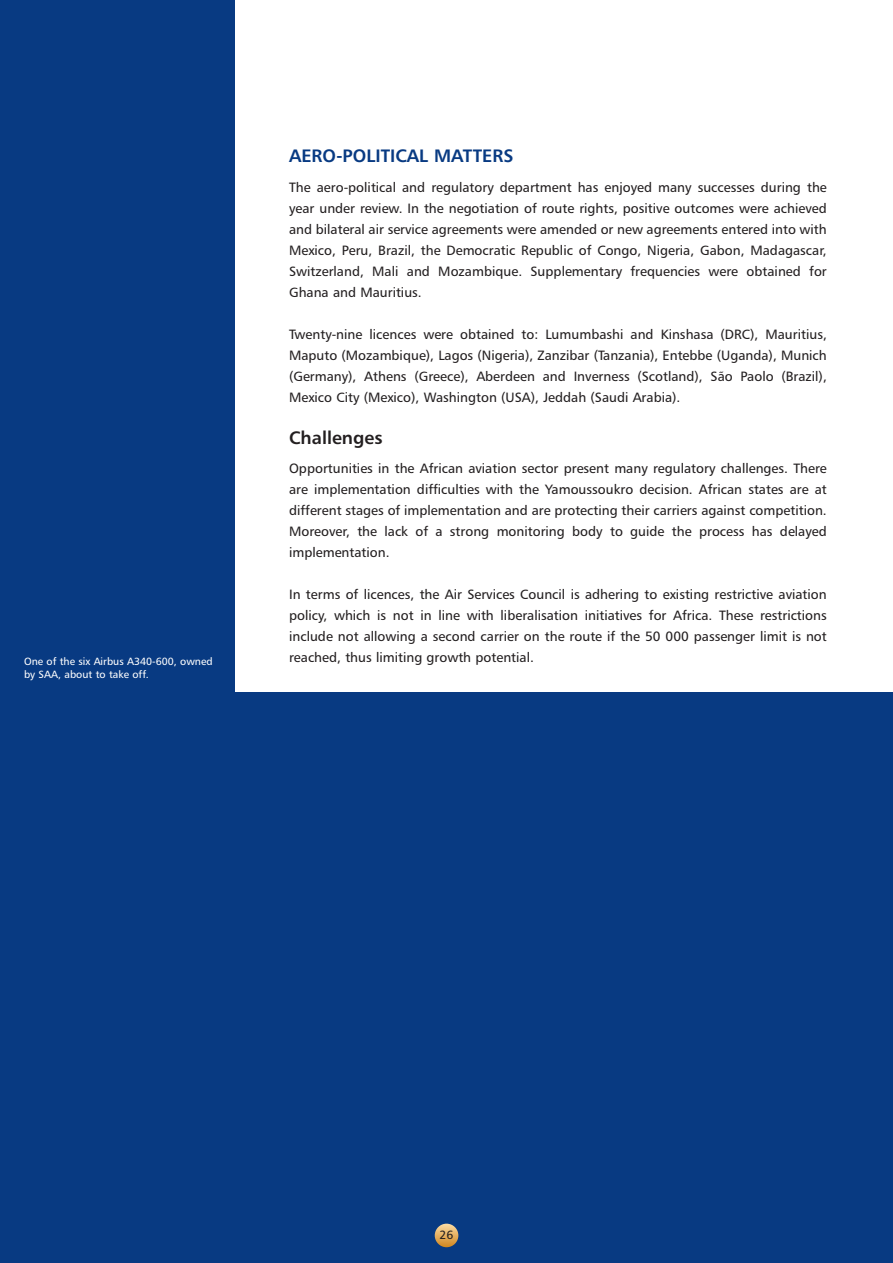
<style>
.page{position:relative;width:893px;height:1263px;background:#fff}
.page>*{position:absolute;margin:0;border:0;box-sizing:border-box;transform-origin:0 0}
.t1{font:18px "Humanist 777 BT Bold B";color:#083a82}
.t2{font:18px "Humanist 777 BT Bold B";color:#231f20}
.t3{font:13.5px/21px "Humanist 777 BT Roman B";color:#231f20;text-align:justify}
.t4{font:12px "Humanist 777 BT Roman B";color:#231f20}
.t5{font:10.5px/13.5px "Humanist 777 BT Roman B";color:#fff}
</style>
<div class="page">
<div style="left:0;top:0;width:235px;height:1262px;background:#083a82"></div>
<div style="left:0;top:692px;width:892px;height:571px;background:#083a82"></div>
<svg style="left:435px;top:1224px;width:23px;height:23px"></svg>
<p class="t5" style="left:24px;top:656px;width:190px">One of the six Airbus A340-600, owned by SAA, about to take off.</p>
<h1 class="t1" style="left:289px;top:150px;width:226px">AERO-POLITICAL MATTERS</h1>
<p class="t3" style="left:289px;top:178px;width:539px">The aero-political and regulatory department has enjoyed many successes during the year under review. In the negotiation of route rights, positive outcomes were achieved and bilateral air service agreements were amended or new agreements entered into with Mexico, Peru, Brazil, the Democratic Republic of Congo, Nigeria, Gabon, Madagascar, Switzerland, Mali and Mozambique. Supplementary frequencies were obtained for Ghana and Mauritius.</p>
<p class="t3" style="left:289px;top:325px;width:539px">Twenty-nine licences were obtained to: Lumumbashi and Kinshasa (DRC), Mauritius, Maputo (Mozambique), Lagos (Nigeria), Zanzibar (Tanzania), Entebbe (Uganda), Munich (Germany), Athens (Greece), Aberdeen and Inverness (Scotland), São Paolo (Brazil), Mexico City (Mexico), Washington (USA), Jeddah (Saudi Arabia).</p>
<h1 class="t2" style="left:289px;top:431px;width:95px">Challenges</h1>
<p class="t3" style="left:289px;top:460px;width:539px">Opportunities in the African aviation sector present many regulatory challenges. There are implementation difficulties with the Yamoussoukro decision. African states are at different stages of implementation and are protecting their carriers against competition.<br>Moreover, the lack of a strong monitoring body to guide the process has delayed implementation.</p>
<p class="t3" style="left:289px;top:586px;width:539px">In terms of licences, the Air Services Council is adhering to existing restrictive aviation policy, which is not in line with liberalisation initiatives for Africa. These restrictions include not allowing a second carrier on the route if the 50 000 passenger limit is not reached, thus limiting growth potential.</p>
<p class="t4" style="left:439px;top:1231px;width:15px">26</p>
</div>
